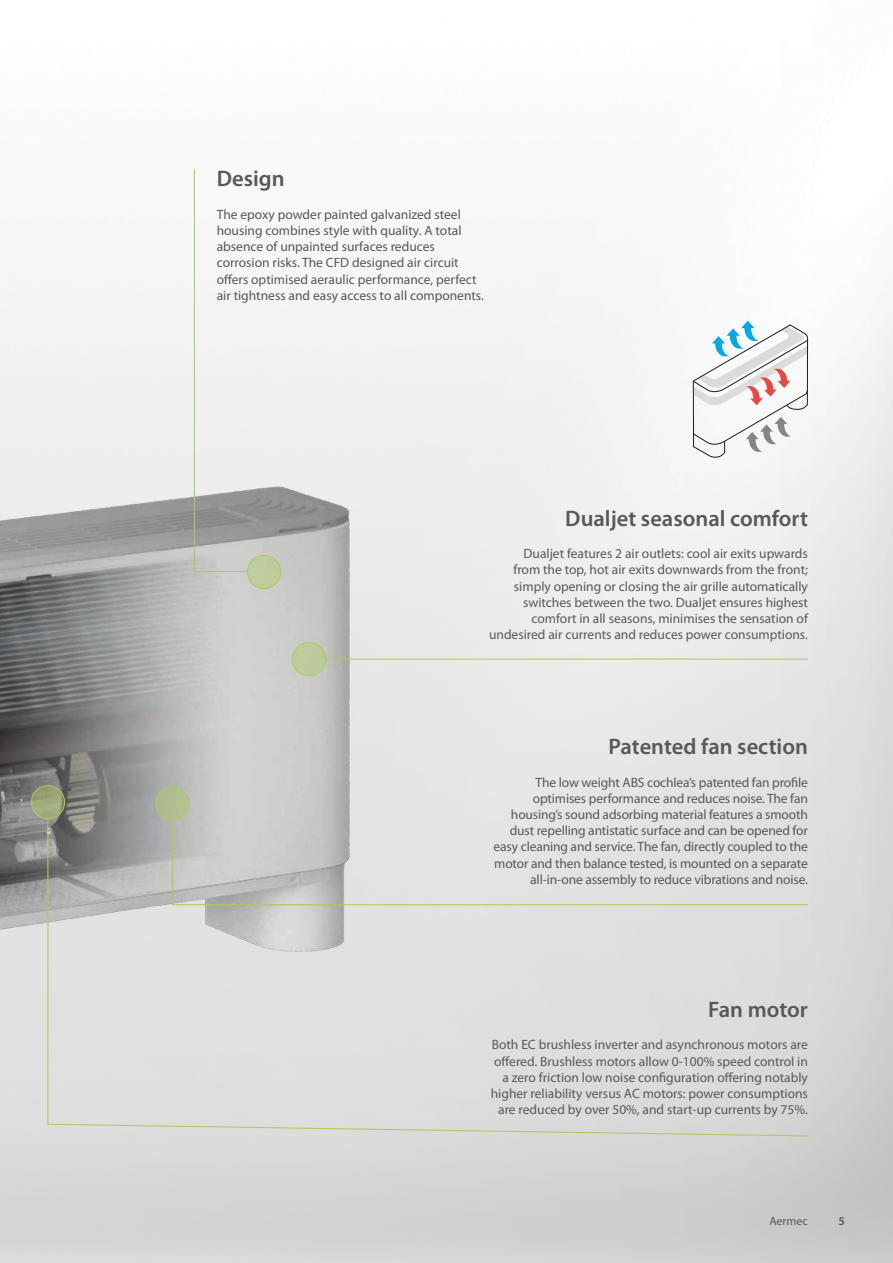
<style>
.page{position:relative;width:893px;height:1263px;background:#fff}
.page>*{position:absolute;margin:0;border:0;box-sizing:border-box;transform-origin:0 0}
.t1{font:600 22.5px "Myriad Pro";color:#585858}
.t2{font:13.5px/16.2px "Myriad Pro";color:#585858;text-align:right}
.t3{font:12px "Myriad Pro";color:#585858}
.t4{font:600 12px "Myriad Pro";color:#585858}
</style>
<div class="page">
<img style="left:0;top:482px;width:370px;height:564px">
<svg style="left:47px;top:818px;width:762px;height:319px;background:#d9d9d8"></svg>
<svg style="left:193px;top:168px;width:55px;height:404px"></svg>
<hr style="left:325px;top:658px;width:483px;height:2px;background:#accc58">
<svg style="left:171px;top:819px;width:638px;height:87px;background:#d8d9d6"></svg>
<svg style="left:247px;top:555px;width:34px;height:34px"></svg>
<svg style="left:292px;top:642px;width:34px;height:34px"></svg>
<div style="left:155px;top:786px;width:34px;height:34px;border:1px solid #accc58;border-radius:50%"></div>
<div style="left:156px;top:787px;width:33px;height:33px;background:#b0bd8e;border-radius:50%"></div>
<svg style="left:31px;top:785px;width:34px;height:34px"></svg>
<svg style="left:692px;top:321px;width:116px;height:138px"></svg>
<h1 class="t1" style="left:217px;top:164px;width:69px">Design</h1>
<p class="t2" style="left:217px;top:206px;width:269px;text-align:left">The epoxy powder painted galvanized steel housing combines style with quality. A total absence of unpainted surfaces reduces corrosion risks. The CFD designed air circuit offers optimised aeraulic performance, perfect air tightness and easy access to all components.</p>
<h1 class="t1" style="left:565px;top:504px;width:244px">Dualjet seasonal comfort</h1>
<p class="t2" style="left:489px;top:545px;width:320px">Dualjet features 2 air outlets: cool air exits upwards<br>from the top, hot air exits downwards from the front; simply opening or closing the air grille automatically switches between the two. Dualjet ensures highest comfort in all seasons, minimises the sensation of undesired air currents and reduces power consumptions.</p>
<h1 class="t1" style="left:608px;top:732px;width:201px">Patented fan section</h1>
<p class="t2" style="left:494px;top:774px;width:316px">The low weight ABS cochlea’s patented fan profile optimises performance and reduces noise. The fan housing’s sound adsorbing material features a smooth dust repelling antistatic surface and can be opened for easy cleaning and service. The fan, directly coupled to the motor and then balance tested, is mounted on a separate all-in-one assembly to reduce vibrations and noise.</p>
<h1 class="t1" style="left:708px;top:995px;width:101px">Fan motor</h1>
<p class="t2" style="left:491px;top:1036px;width:319px">Both EC brushless inverter and asynchronous motors are offered. Brushless motors allow 0-100% speed control in a zero friction low noise configuration offering notably higher reliability versus AC motors: power consumptions are reduced by over 50%, and start-up currents by 75%.</p>
<p class="t3" style="left:769px;top:1213px;width:40px">Aermec</p>
<p class="t4" style="left:839px;top:1213px;width:8px">5</p>
</div>
